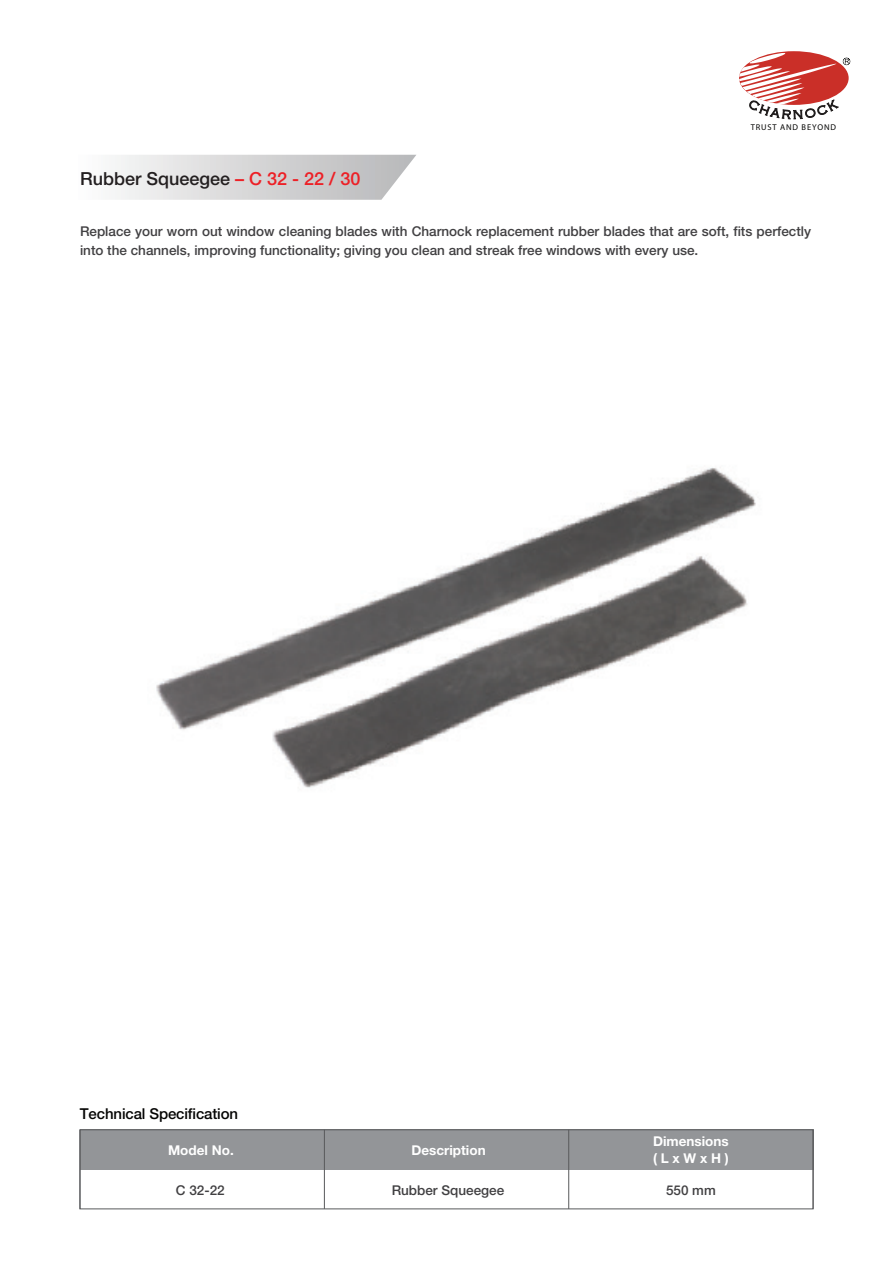
<style>
.page{position:relative;width:893px;height:1263px;background:#fff}
.page>*{position:absolute;margin:0;border:0;box-sizing:border-box;transform-origin:0 0}
.t1{font:500 18px "Helvetica Neue";color:#231f20}
.t2{font:500 15px "Helvetica Neue";letter-spacing:-.01em;color:#050504}
.t3{font:500 13.5px/19.5px "Helvetica Neue";color:#414042}
.t4{font:700 13.5px/16.2px "Helvetica Neue";color:#fff}
.t5{font:8.4px "Myriad Pro";letter-spacing:.1em;color:#050504}
.s1{color:#ed2026}
</style>
<div class="page">
<svg style="left:115px;top:155px;width:301px;height:45px;background:#d8d8d9"></svg>
<div style="left:80px;top:1130px;width:733px;height:40px;background:#939598"></div>
<div style="left:80px;top:1129px;width:733px;height:80px;border:1px solid #58595b"></div>
<hr style="left:813px;top:1130px;width:1px;height:79px;background:#58595b">
<hr style="left:568px;top:1130px;width:1px;height:79px;background:#58595b">
<hr style="left:324px;top:1130px;width:1px;height:79px;background:#58595b">
<hr style="left:80px;top:1130px;width:1px;height:79px;background:#58595b">
<svg style="left:739px;top:52px;width:111px;height:68px"></svg>
<img style="left:156px;top:467px;width:600px;height:321px">
<p class="t5" style="left:751px;top:122px;width:87px">TRUST AND BEYOND</p>
<h1 class="t1" style="left:80px;top:168px;width:282px">Rubber Squeegee <span class="s1">– C 32 - 22 / 30</span></h1>
<p class="t3" style="left:80px;top:221px;width:733px">Replace your worn out window cleaning blades with Charnock replacement rubber blades that are soft, fits perfectly into the channels, improving functionality; giving you clean and streak free windows with every use.</p>
<p class="t2" style="left:80px;top:1105px;width:160px">Technical Specification</p>
<p class="t4" style="left:168px;top:1142px;width:67px">Model No.</p>
<p class="t3" style="left:176px;top:1180px;width:50px">C 32-22</p>
<p class="t4" style="left:653px;top:1133px;width:77px">Dimensions ( L x W x H )</p>
<p class="t4" style="left:411px;top:1142px;width:76px">Description</p>
<p class="t3" style="left:392px;top:1180px;width:114px">Rubber Squeegee</p>
<p class="t3" style="left:666px;top:1180px;width:51px">550 mm</p>
</div>
